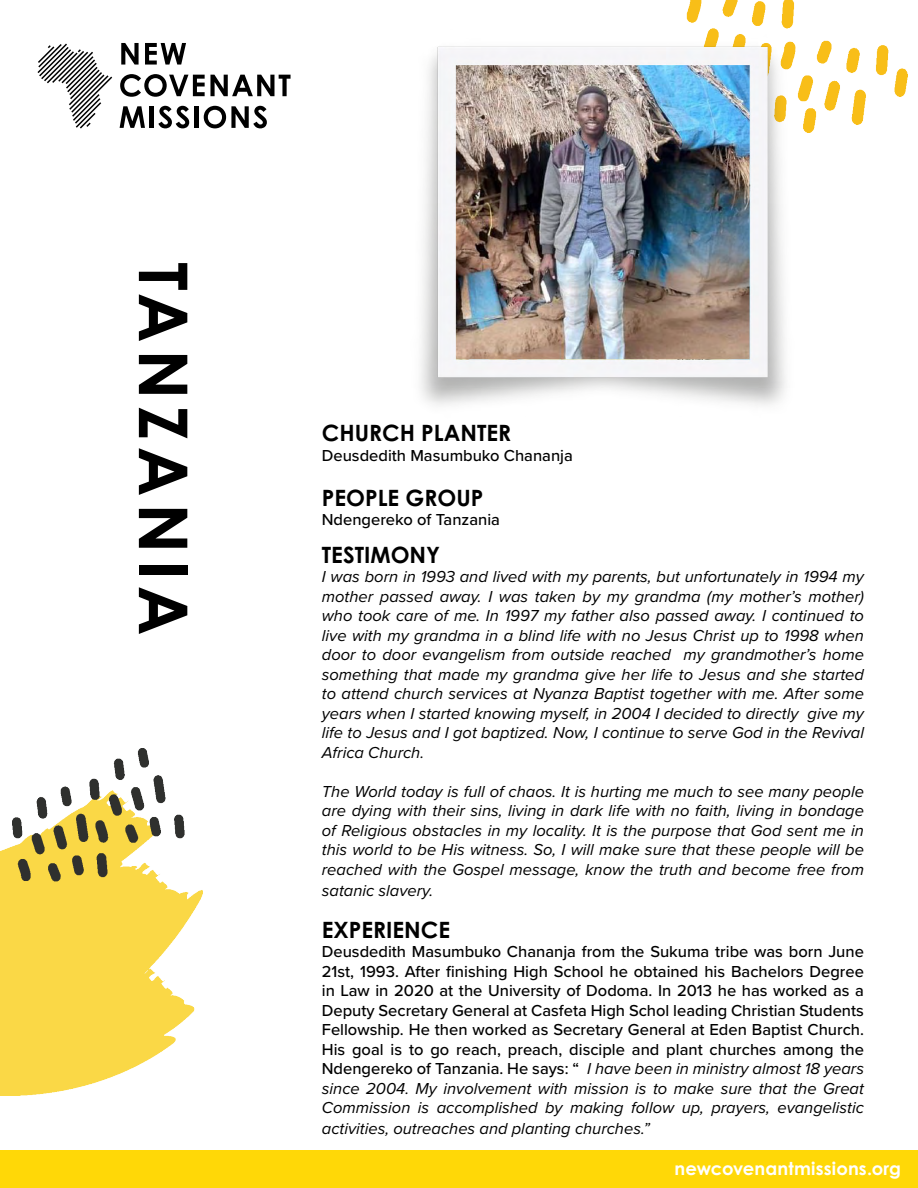
<style>
.page{position:relative;width:918px;height:1188px;background:#fff}
.page>*{position:absolute;margin:0;border:0;box-sizing:border-box;transform-origin:0 0}
.t1{font:700 67.5px "Century Gothic Pro";letter-spacing:.1em;color:#000}
.t2{font:700 22.5px "Century Gothic Pro";color:#000}
.t3{font:700 18px "Century Gothic Pro";letter-spacing:.005em;color:#fff}
.t4{font:italic 16.5px/19.5px "Proxima Nova";color:#000;text-align:justify}
.t5{font:500 16.5px/19.6px "Proxima Nova";color:#000;text-align:justify}
.s1{font-weight:400;font-style:italic}
</style>
<div class="page">
<div style="left:0;top:1151px;width:918px;height:37px;background:#ffd807"></div>
<svg style="left:37px;top:43px;width:76px;height:86px"></svg>
<svg style="left:121px;top:43px;width:18px;height:22px"></svg>
<svg style="left:145px;top:43px;width:41px;height:22px"></svg>
<svg style="left:120px;top:74px;width:171px;height:23px"></svg>
<svg style="left:120px;top:106px;width:25px;height:22px"></svg>
<hr style="left:150px;top:106px;width:4px;height:22px;background:#000">
<svg style="left:158px;top:106px;width:31px;height:22px"></svg>
<div style="left:194px;top:106px;width:5px;height:22px;background:#000"></div>
<svg style="left:204px;top:106px;width:63px;height:22px"></svg>
<img style="left:686px;top:0;width:222px;height:125px">
<img style="left:0;top:748px;width:202px;height:348px">
<img style="left:420px;top:19px;width:396px;height:386px">
<h1 class="t1" style="left:205px;top:262px;width:375px;rotate:90deg">TANZANIA</h1>
<h2 class="t2" style="left:322px;top:419px;width:191px">CHURCH PLANTER</h2>
<p class="t5" style="left:322px;top:445px;width:253px">Deusdedith Masumbuko Chananja</p>
<h2 class="t2" style="left:322px;top:483px;width:163px">PEOPLE GROUP</h2>
<p class="t5" style="left:322px;top:509px;width:180px">Ndengereko of Tanzania</p>
<h2 class="t2" style="left:322px;top:541px;width:120px">TESTIMONY</h2>
<p class="t4" style="left:322px;top:566px;width:544px">I was born in 1993 and lived with my parents, but unfortunately in 1994 my mother passed away. I was taken by my grandma (my mother’s mother) who took care of me. In 1997 my father also passed away. I continued to live with my grandma in a blind life with no Jesus Christ up to 1998 when door to door evangelism from outside reached my grandmother’s home something that made my grandma give her life to Jesus and she started to attend church services at Nyanza Baptist together with me. After some years when I started knowing myself, in 2004 I decided to directly give my life to Jesus and I got baptized. Now, I continue to serve God in the Revival Africa Church.</p>
<p class="t4" style="left:322px;top:781px;width:544px">The World today is full of chaos. It is hurting me much to see many people are dying with their sins, living in dark life with no faith, living in bondage of Religious obstacles in my locality. It is the purpose that God sent me in this world to be His witness. So, I will make sure that these people will be reached with the Gospel message, know the truth and become free from</p>
<p class="t4" style="left:322px;top:880px;width:113px">satanic slavery.</p>
<h2 class="t2" style="left:322px;top:916px;width:130px">EXPERIENCE</h2>
<p class="t5" style="left:322px;top:941px;width:544px">Deusdedith Masumbuko Chananja from the Sukuma tribe was born June 21st, 1993. After finishing High School he obtained his Bachelors Degree in Law in 2020 at the University of Dodoma. In 2013 he has worked as a Deputy Secretary General at Casfeta High Schol leading Christian Students Fellowship. He then worked as Secretary General at Eden Baptist Church.<br>His goal is to go reach, preach, disciple and plant churches among the Ndengereko of Tanzania. He says: “ <span class="s1">I have been in ministry almost 18 years since 2004. My involvement with mission is to make sure that the Great Commission is accomplished by making follow up, prayers, evangelistic activities, outreaches and planting churches.”</span></p>
<p class="t3" style="left:675px;top:1158px;width:228px">newcovenantmissions.org</p>
</div>
